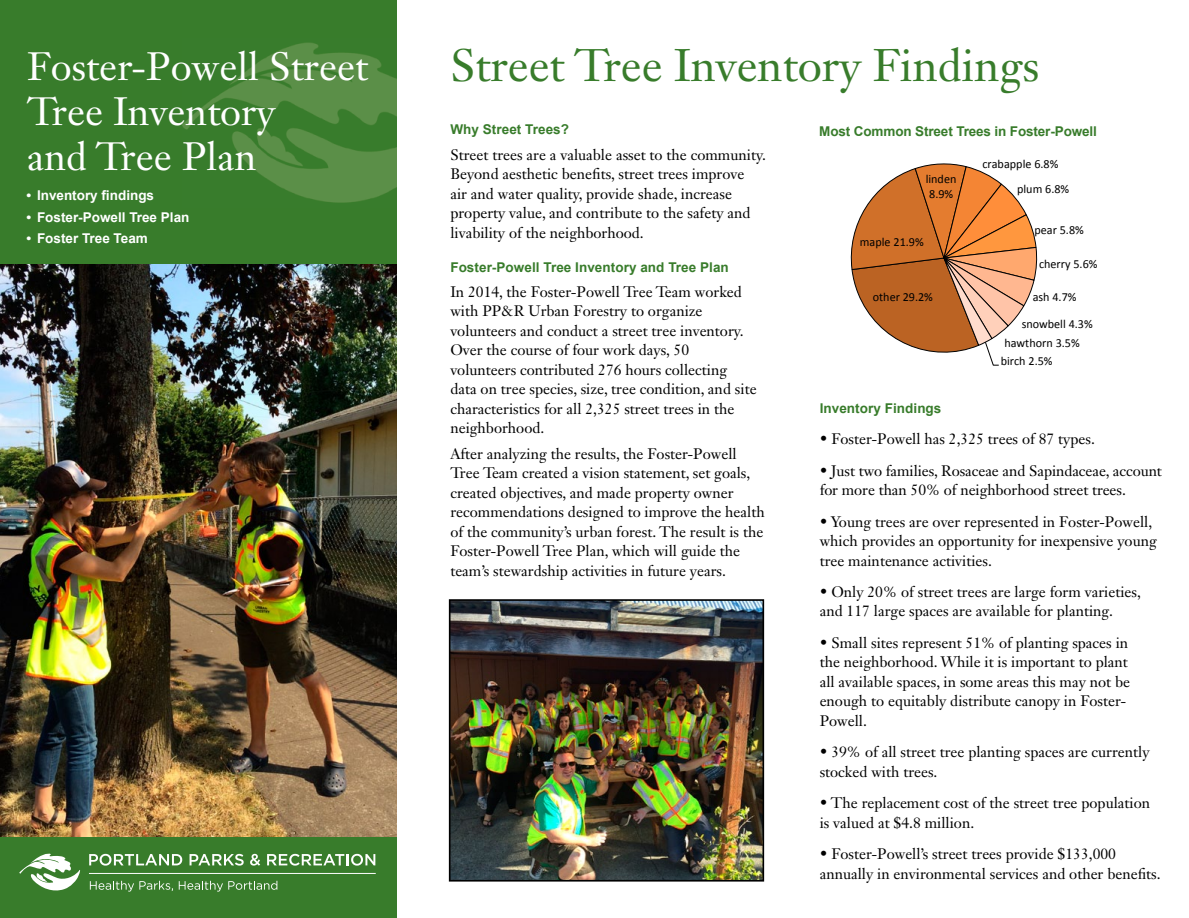
<style>
.page{position:relative;width:1189px;height:918px;background:#fff}
.page>*{position:absolute;margin:0;border:0;box-sizing:border-box;transform-origin:0 0}
.t1{font:45px "Janson Text LT Std";color:#387c2b}
.t2{font:39px/45px "Janson Text LT Std";color:#fff}
.t3{font:15px/19.5px "Janson Text LT Std";color:#000}
.t4{font:700 13.5px "Arial";letter-spacing:.005em;color:#387c2b}
.t5{font:700 13.5px "Arial";color:#fff}
.t6{font:12.3px/15.1px "Calibri";color:#000}
</style>
<div class="page">
<div style="left:0;top:837px;width:396px;height:81px;background:#387c2b"></div>
<div style="left:0;top:0;width:396px;height:324px;background:#387c2b"></div>
<img style="left:182px;top:42px;width:214px;height:161px">
<svg style="left:89px;top:854px;width:93px;height:12px"></svg>
<svg style="left:189px;top:854px;width:54px;height:12px"></svg>
<svg style="left:250px;top:854px;width:10px;height:12px"></svg>
<svg style="left:267px;top:854px;width:108px;height:12px"></svg>
<svg style="left:90px;top:881px;width:83px;height:11px"></svg>
<svg style="left:179px;top:881px;width:98px;height:11px"></svg>
<hr style="left:89px;top:873px;width:286px;height:1px;background:#fff">
<svg style="left:19px;top:853px;width:61px;height:38px"></svg>
<img style="left:0;top:264px;width:396px;height:573px">
<svg style="left:850px;top:163px;width:186px;height:203px"></svg>
<img style="left:452px;top:602px;width:309px;height:277px">
<div style="left:449px;top:599px;width:315px;height:283px;border:2px solid #000"></div>
<h2 class="t2" style="left:27px;top:43px;width:342px">Foster-Powell Street<br>Tree Inventory<br>and Tree Plan</h2>
<p class="t5" style="left:26px;top:186px;width:129px">• Inventory findings</p>
<p class="t5" style="left:26px;top:208px;width:164px">• Foster-Powell Tree Plan</p>
<p class="t5" style="left:26px;top:229px;width:123px">• Foster Tree Team</p>
<h1 class="t1" style="left:450px;top:37px;width:590px">Street Tree Inventory Findings</h1>
<p class="t4" style="left:450px;top:121px;width:120px">Why Street Trees?</p>
<p class="t4" style="left:819px;top:122px;width:279px">Most Common Street Trees in Foster-Powell</p>
<p class="t3" style="left:450px;top:145px;width:317px">Street trees are a valuable asset to the community.<br>Beyond aesthetic benefits, street trees improve<br>air and water quality, provide shade, increase property value, and contribute to the safety and livability of the neighborhood.</p>
<p class="t4" style="left:450px;top:258px;width:280px">Foster-Powell Tree Inventory and Tree Plan</p>
<p class="t3" style="left:450px;top:282px;width:308px">In 2014, the Foster-Powell Tree Team worked with PP&amp;R Urban Forestry to organize volunteers and conduct a street tree inventory.<br>Over the course of four work days, 50 volunteers contributed 276 hours collecting data on tree species, size, tree condition, and site characteristics for all 2,325 street trees in the neighborhood.</p>
<p class="t3" style="left:450px;top:444px;width:316px">After analyzing the results, the Foster-Powell Tree Team created a vision statement, set goals, created objectives, and made property owner recommendations designed to improve the health of the community’s urban forest. The result is the Foster-Powell Tree Plan, which will guide the team’s stewardship activities in future years.</p>
<p class="t6" style="left:1016px;top:151px;width:54px;line-height:25px;text-indent:-35px">crabapple 6.8% plum 6.8%</p>
<p class="t6" style="left:1034px;top:222px;width:51px">pear 5.8%</p>
<p class="t6" style="left:1038px;top:256px;width:60px">cherry 5.6%</p>
<p class="t6" style="left:1021px;top:284px;width:73px;line-height:27px;text-align:center">ash 4.7% snowbell 4.3%</p>
<p class="t6" style="left:1000px;top:334px;width:80px;line-height:18.6px">hawthorn 3.5% birch 2.5%</p>
<p class="t6" style="left:925px;top:171px;width:32px">linden<br>8.9%</p>
<p class="t6" style="left:859px;top:234px;width:65px">maple 21.9%</p>
<p class="t6" style="left:872px;top:289px;width:62px">other 29.2%</p>
<p class="t4" style="left:819px;top:399px;width:123px">Inventory Findings</p>
<p class="t3" style="left:819px;top:429px;width:277px">• Foster-Powell has 2,325 trees of 87 types.</p>
<p class="t3" style="left:819px;top:460px;width:344px">• Just two families, Rosaceae and Sapindaceae, account for more than 50% of neighborhood street trees.</p>
<p class="t3" style="left:819px;top:511px;width:338px">• Young trees are over represented in Foster-Powell, which provides an opportunity for inexpensive young tree maintenance activities.</p>
<p class="t3" style="left:819px;top:582px;width:323px">• Only 20% of street trees are large form varieties, and 117 large spaces are available for planting.</p>
<p class="t3" style="left:819px;top:633px;width:312px">• Small sites represent 51% of planting spaces in the neighborhood. While it is important to plant all available spaces, in some areas this may not be enough to equitably distribute canopy in Foster-Powell.</p>
<p class="t3" style="left:819px;top:742px;width:331px">• 39% of all street tree planting spaces are currently stocked with trees.</p>
<p class="t3" style="left:819px;top:793px;width:332px">• The replacement cost of the street tree population is valued at $4.8 million.</p>
<p class="t3" style="left:819px;top:844px;width:342px">• Foster-Powell’s street trees provide $133,000 annually in environmental services and other benefits.</p>
</div>
